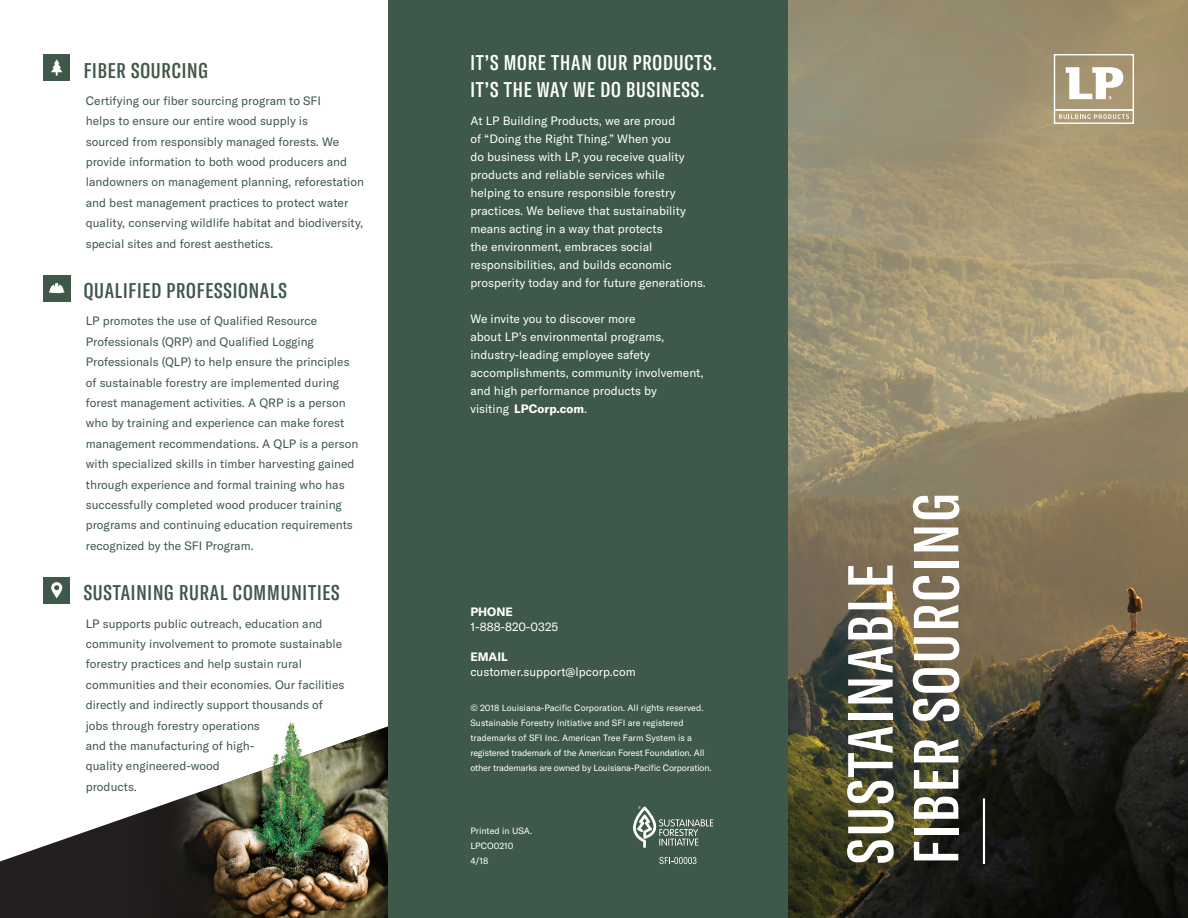
<style>
.page{position:relative;width:1188px;height:918px;background:#fff}
.page>*{position:absolute;margin:0;border:0;box-sizing:border-box;transform-origin:0 0}
.t1{font:500 extra-condensed 62.7px/65.7px "GT America";letter-spacing:.04em;color:#fff}
.t2{font:500 extra-condensed 21px "GT America";letter-spacing:.04em;color:#3e5849}
.t3{font:500 extra-condensed 21px/27px "GT America";letter-spacing:.04em;color:#fff}
.t4{font:12px/20.4px "GT America";color:#3e5849}
.t5{font:12px/18px "GT America";color:#fff}
.t6{font:700 12px "GT America";color:#fff}
.t7{font:9px/15px "GT America";letter-spacing:-.005em;color:#fff}
.s1{font-weight:700}
</style>
<div class="page">
<svg style="left:0;top:819px;width:122px;height:99px;fill:#231f20"></svg>
<img style="left:122px;top:776px;width:122px;height:142px">
<img style="left:244px;top:704px;width:145px;height:214px">
<div style="left:389px;top:0;width:404px;height:918px;background:#3e5849"></div>
<img style="left:788px;top:0;width:400px;height:918px">
<hr style="left:983px;top:798px;width:2px;height:66px;background:#fff">
<div style="left:1054px;top:109px;width:80px;height:15px;border:1px solid #fff"></div>
<svg style="left:1059px;top:114px;width:70px;height:5px"></svg>
<div style="left:1054px;top:54px;width:80px;height:57px;border:1px solid #fff"></div>
<svg style="left:1066px;top:67px;width:57px;height:32px"></svg>
<div style="left:43px;top:54px;width:27px;height:27px;background:#3e5849"></div>
<svg style="left:51px;top:59px;width:11px;height:17px"></svg>
<div style="left:43px;top:577px;width:27px;height:27px;background:#3e5849"></div>
<svg style="left:51px;top:582px;width:11px;height:16px"></svg>
<div style="left:43px;top:275px;width:27px;height:27px;background:#3e5849"></div>
<svg style="left:49px;top:283px;width:15px;height:10px"></svg>
<svg style="left:633px;top:806px;width:80px;height:42px"></svg>
<svg style="left:659px;top:857px;width:37px;height:7px"></svg>
<h2 class="t2" style="left:84px;top:58px;width:126px">FIBER SOURCING</h2>
<p class="t4" style="left:86px;top:90px;width:280px">Certifying our fiber sourcing program to SFI<br>helps to ensure our entire wood supply is<br>sourced from responsibly managed forests. We provide information to both wood producers and landowners on management planning, reforestation and best management practices to protect water quality, conserving wildlife habitat and biodiversity, special sites and forest aesthetics.</p>
<h2 class="t2" style="left:84px;top:278px;width:205px">QUALIFIED PROFESSIONALS</h2>
<p class="t4" style="left:86px;top:311px;width:274px">LP promotes the use of Qualified Resource Professionals (QRP) and Qualified Logging Professionals (QLP) to help ensure the principles of sustainable forestry are implemented during forest management activities. A QRP is a person who by training and experience can make forest management recommendations. A QLP is a person with specialized skills in timber harvesting gained through experience and formal training who has successfully completed wood producer training programs and continuing education requirements recognized by the SFI Program.</p>
<h2 class="t2" style="left:84px;top:581px;width:257px">SUSTAINING RURAL COMMUNITIES</h2>
<p class="t4" style="left:86px;top:613px;width:260px">LP supports public outreach, education and community involvement to promote sustainable forestry practices and help sustain rural communities and their economies. Our facilities directly and indirectly support thousands of jobs through forestry operations<br>and the manufacturing of high-<br>quality engineered-wood<br>products.</p>
<h2 class="t3" style="left:470px;top:50px;width:248px">IT’S MORE THAN OUR PRODUCTS.<br>IT’S THE WAY WE DO BUSINESS.</h2>
<p class="t5" style="left:470px;top:111px;width:237px">At LP Building Products, we are proud<br>of “Doing the Right Thing.” When you<br>do business with LP, you receive quality products and reliable services while helping to ensure responsible forestry practices. We believe that sustainability means acting in a way that protects<br>the environment, embraces social responsibilities, and builds economic prosperity today and for future generations.</p>
<p class="t5" style="left:470px;top:309px;width:235px">We invite you to discover more<br>about LP’s environmental programs, industry-leading employee safety accomplishments, community involvement, and high performance products by<br>visiting <span class="s1">LPCorp.com</span>.</p>
<p class="t6" style="left:470px;top:604px;width:44px">PHONE</p>
<p class="t5" style="left:470px;top:617px;width:90px">1-888-820-0325</p>
<p class="t6" style="left:470px;top:649px;width:39px">EMAIL</p>
<p class="t5" style="left:470px;top:662px;width:167px">customer.support@lpcorp.com</p>
<p class="t7" style="left:470px;top:700px;width:243px">© 2018 Louisiana-Pacific Corporation. All rights reserved.<br>Sustainable Forestry Initiative and SFI are registered trademarks of SFI Inc. American Tree Farm System is a registered trademark of the American Forest Foundation. All other trademarks are owned by Louisiana-Pacific Corporation.</p>
<p class="t7" style="left:470px;top:823px;width:63px">Printed in USA.<br>LPCO0210<br>4/18</p>
<h1 class="t1" style="left:838px;top:864px;width:373px;rotate:-90deg">SUSTAINABLE<br>FIBER SOURCING</h1>
</div>
